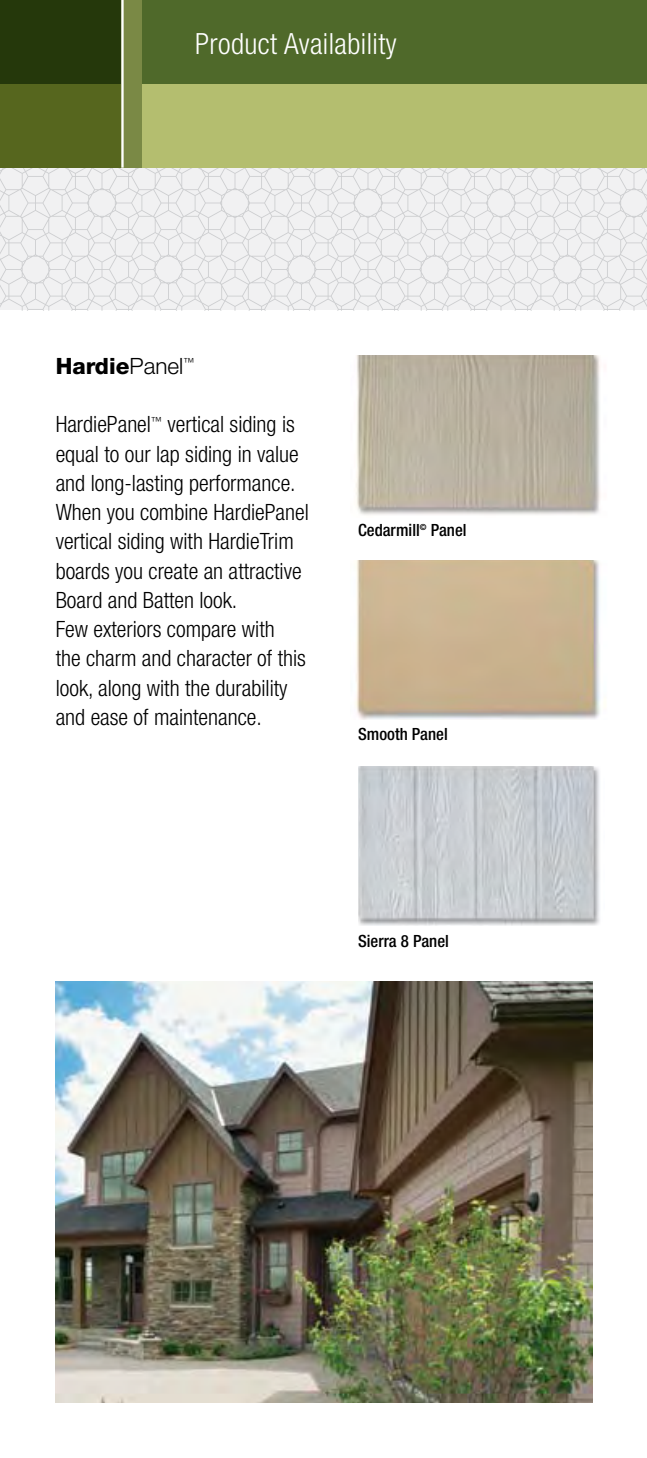
<style>
.page{position:relative;width:647px;height:1458px;background:#fff}
.page>*{position:absolute;margin:0;border:0;box-sizing:border-box;transform-origin:0 0}
.t1{font:300 condensed 29.25px "Helvetica Neue";letter-spacing:.015em;color:#fff}
.t2{font:300 condensed 22.5px/29.2px "Helvetica Neue";color:#000}
.t3{font:800 22.5px "Helvetica Neue";color:#000}
.t4{font:500 condensed 16.88px "Helvetica Neue";color:#000}
.s1{font-weight:300}
</style>
<div class="page">
<svg style="left:0;top:168px;width:647px;height:142px;fill:#f1f1f2"></svg>
<div style="left:0;top:0;width:647px;height:84px;background:#4f692a"></div>
<div style="left:0;top:84px;width:647px;height:84px;background:#b4be6f"></div>
<svg style="left:0;top:0;width:121px;height:168px;background:#3d4f14"></svg>
<div style="left:121px;top:0;width:21px;height:168px;background:#7a8945"></div>
<hr style="left:121px;top:0;width:3px;height:168px;background:#fff">
<img style="left:356px;top:356px;width:244px;height:159px">
<img style="left:355px;top:561px;width:245px;height:159px">
<img style="left:359px;top:767px;width:241px;height:159px">
<img style="left:56px;top:981px;width:536px;height:421px">
<h1 class="t1" style="left:195px;top:27px;width:203px">Product Availability</h1>
<p class="t3" style="left:56px;top:353px;width:140px">Hardie<span class="s1">Panel</span><sup>™</sup></p>
<p class="t2" style="left:56px;top:410px;width:255px">HardiePanel<sup>™</sup> vertical siding is equal to our lap siding in value and long-lasting performance.<br>When you combine HardiePanel vertical siding with HardieTrim boards you create an attractive<br>Board and Batten look.<br>Few exteriors compare with<br>the charm and character of this look, along with the durability and ease of maintenance.</p>
<p class="t4" style="left:358px;top:520px;width:110px">Cedarmill<sup>©</sup> Panel</p>
<p class="t4" style="left:358px;top:724px;width:91px">Smooth Panel</p>
<p class="t4" style="left:358px;top:931px;width:92px">Sierra 8 Panel</p>
</div>
